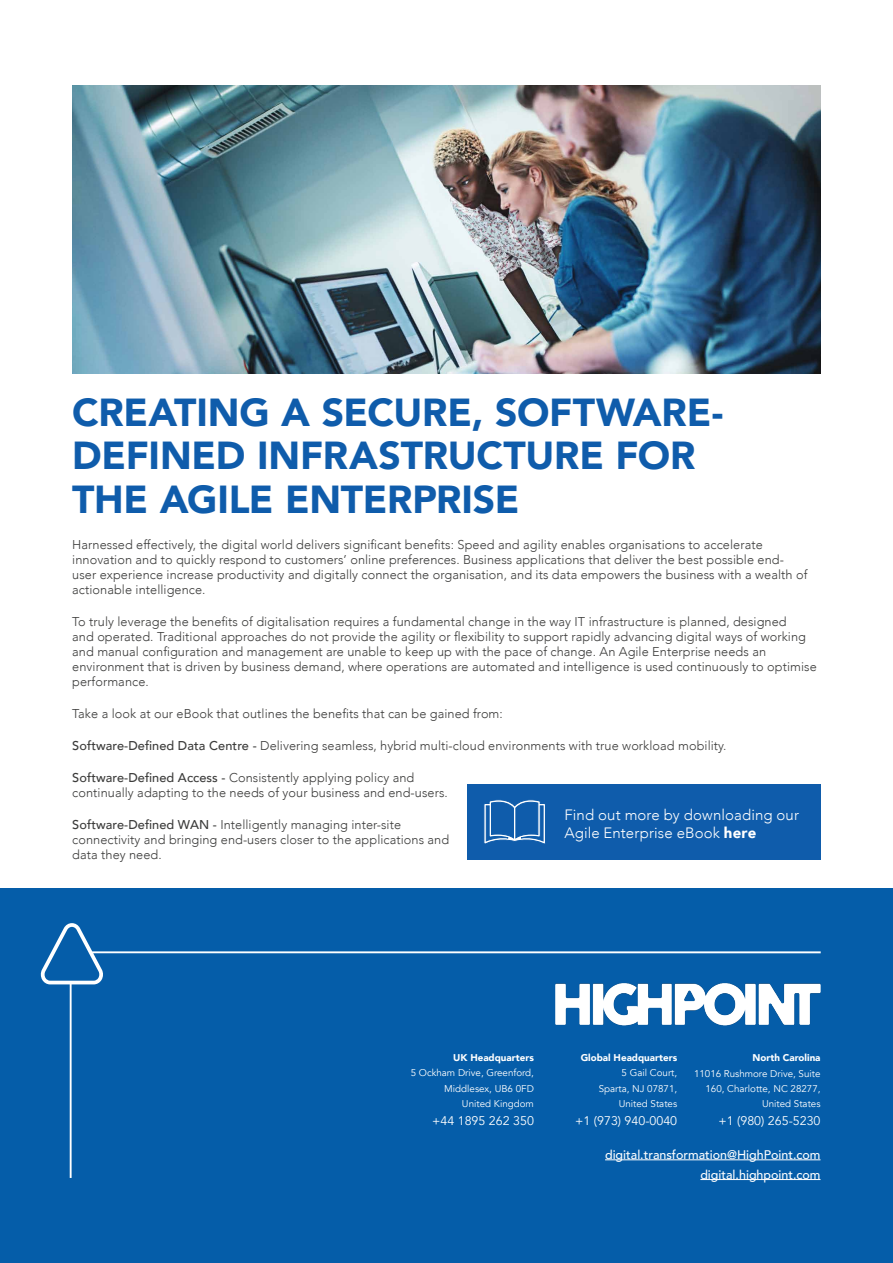
<style>
.page{position:relative;width:893px;height:1263px;background:#fff}
.page>*{position:absolute;margin:0;border:0;box-sizing:border-box;transform-origin:0 0}
.t1{font:900 39px/43.5px "Avenir";letter-spacing:-.005em;color:#0f5cab}
.t2{font:300 15px/18px "Avenir";letter-spacing:.01em;color:#fff}
.t3{font:300 12.75px/15px "Avenir";letter-spacing:.005em;color:#3c3c3b}
.t4{font:500 12.45px/19.6px "Avenir";color:#fff;text-align:right}
.t5{font:12.45px "Avenir";color:#fff}
.t6{font:9.75px/15.1px "Avenir";color:#fff;text-align:right}
.t7{font:900 9.75px "Avenir";color:#fff}
.s1{font-weight:500}
.s2{font-weight:900}
</style>
<div class="page">
<img style="left:72px;top:85px;width:748px;height:288px">
<div style="left:0;top:888px;width:893px;height:375px;background:#055da9"></div>
<hr style="left:700px;top:1179px;width:120px;height:1px;background:#fff">
<svg style="left:40px;top:923px;width:781px;height:255px"></svg>
<div style="left:467px;top:784px;width:353px;height:76px;background:#0f5cab"></div>
<svg style="left:484px;top:799px;width:61px;height:45px"></svg>
<h1 class="t1" style="left:72px;top:389px;width:652px">CREATING A SECURE, SOFTWARE-<br>DEFINED INFRASTRUCTURE FOR<br>THE AGILE ENTERPRISE</h1>
<p class="t3" style="left:72px;top:537px;width:737px">Harnessed effectively, the digital world delivers significant benefits: Speed and agility enables organisations to accelerate innovation and to quickly respond to customers’ online preferences. Business applications that deliver the best possible end&shy;user experience increase productivity and digitally connect the organisation, and its data empowers the business with a wealth of actionable intelligence.</p>
<p class="t3" style="left:72px;top:614px;width:746px">To truly leverage the benefits of digitalisation requires a fundamental change in the way IT infrastructure is planned, designed<br>and operated. Traditional approaches do not provide the agility or flexibility to support rapidly advancing digital ways of working and manual configuration and management are unable to keep up with the pace of change. An Agile Enterprise needs an environment that is driven by business demand, where operations are automated and intelligence is used continuously to optimise performance.</p>
<p class="t3" style="left:72px;top:706px;width:432px">Take a look at our eBook that outlines the benefits that can be gained from:</p>
<p class="t3" style="left:72px;top:738px;width:656px"><span class="s1">Software-Defined Data Centre -</span> Delivering seamless, hybrid multi-cloud environments with true workload mobility.</p>
<p class="t3" style="left:72px;top:770px;width:377px"><span class="s1">Software-Defined Access -</span> Consistently applying policy and continually adapting to the needs of your business and end-users.</p>
<p class="t3" style="left:72px;top:817px;width:378px"><span class="s1">Software-Defined WAN -</span> Intelligently managing inter-site connectivity and bringing end-users closer to the applications and data they need.</p>
<p class="t2" style="left:564px;top:806px;width:236px">Find out more by downloading our<br>Agile Enterprise eBook <span class="s2">here</span></p>
<p class="t7" style="left:453px;top:1049px;width:82px">UK Headquarters</p>
<p class="t6" style="left:411px;top:1066px;width:125px">5 Ockham Drive, Greenford,<br>Middlesex, UB6 0FD<br>United Kingdom</p>
<p class="t5" style="left:432px;top:1114px;width:103px">+44 1895 262 350</p>
<p class="t7" style="left:581px;top:1049px;width:98px">Global Headquarters</p>
<p class="t6" style="left:599px;top:1066px;width:80px">5 Gail Court,<br>Sparta, NJ 07871,<br>United States</p>
<p class="t5" style="left:575px;top:1114px;width:103px">+1 (973) 940-0040</p>
<p class="t7" style="left:752px;top:1050px;width:70px">North Carolina</p>
<p class="t6" style="left:694px;top:1066px;width:128px">11016 Rushmore Drive, Suite<br>160, Charlotte, NC 28277,<br>United States</p>
<p class="t5" style="left:718px;top:1114px;width:103px">+1 (980) 265-5230</p>
<p class="t4" style="left:605px;top:1144px;width:217px">digital.transformation@HighPoint.com digital.highpoint.com</p>
</div>
